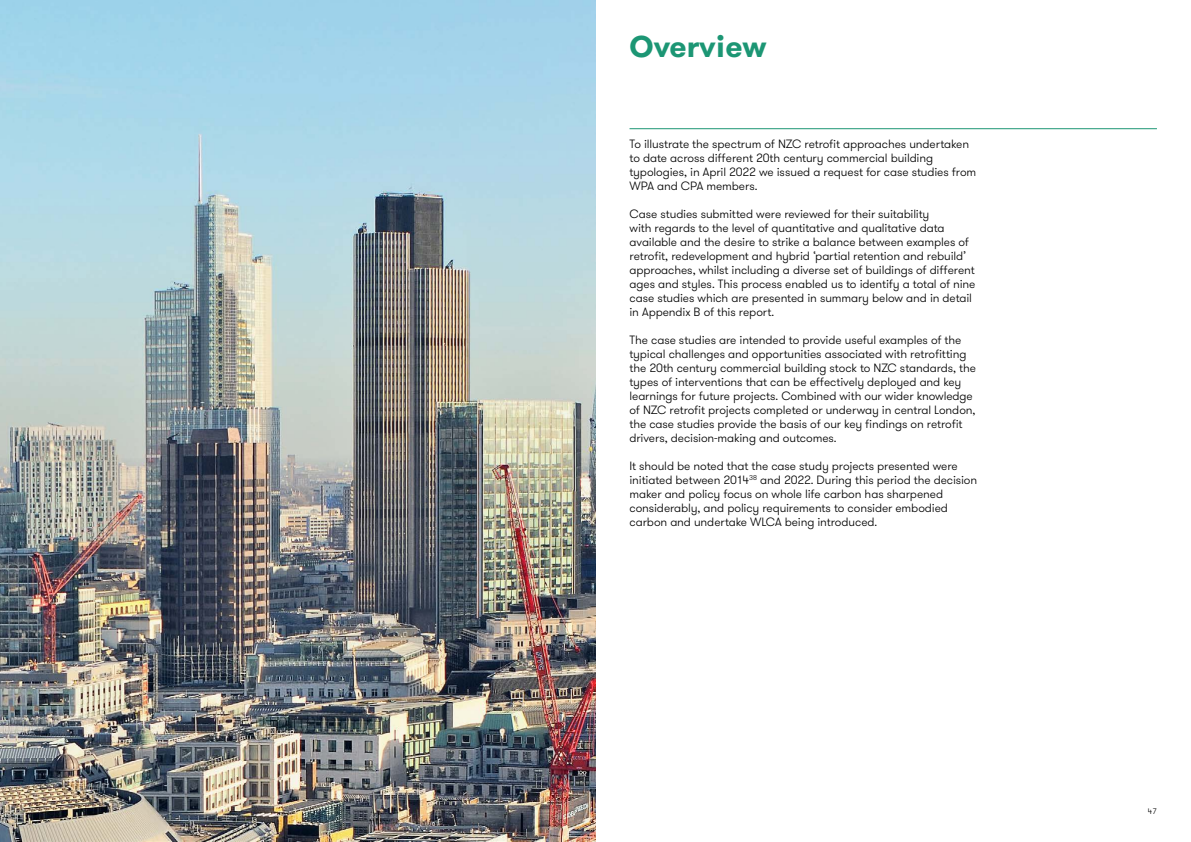
<style>
.page{position:relative;width:1191px;height:842px;background:#fff}
.page>*{position:absolute;margin:0;border:0;box-sizing:border-box;transform-origin:0 0}
.t1{font:700 30px "GT Walsheim";color:#1c9674}
.t2{font:300 12px/14px "GT Walsheim";letter-spacing:-.01em;color:#000}
.t3{font:300 8px "GT Walsheim";color:#000}
</style>
<div class="page">
<hr style="left:595px;top:0;width:1px;height:842px;background:#000">
<img style="left:0;top:0;width:595px;height:842px">
<hr style="left:629px;top:128px;width:528px;height:1px;background:#1c9674">
<h1 class="t1" style="left:629px;top:27px;width:138px">Overview</h1>
<p class="t2" style="left:629px;top:137px;width:348px">To illustrate the spectrum of NZC retrofit approaches undertaken to date across different 20th century commercial building typologies, in April 2022 we issued a request for case studies from WPA and CPA members.</p>
<p class="t2" style="left:629px;top:207px;width:347px">Case studies submitted were reviewed for their suitability<br>with regards to the level of quantitative and qualitative data available and the desire to strike a balance between examples of retrofit, redevelopment and hybrid ‘partial retention and rebuild’ approaches, whilst including a diverse set of buildings of different ages and styles. This process enabled us to identify a total of nine case studies which are presented in summary below and in detail in Appendix B of this report.</p>
<p class="t2" style="left:629px;top:333px;width:348px">The case studies are intended to provide useful examples of the typical challenges and opportunities associated with retrofitting the 20th century commercial building stock to NZC standards, the types of interventions that can be effectively deployed and key learnings for future projects. Combined with our wider knowledge of NZC retrofit projects completed or underway in central London, the case studies provide the basis of our key findings on retrofit drivers, decision-making and outcomes.</p>
<p class="t2" style="left:629px;top:459px;width:349px">It should be noted that the case study projects presented were initiated between 2014<sup>38</sup> and 2022. During this period the decision maker and policy focus on whole life carbon has sharpened considerably, and policy requirements to consider embodied carbon and undertake WLCA being introduced.</p>
<p class="t3" style="left:1147px;top:806px;width:11px">47</p>
</div>
